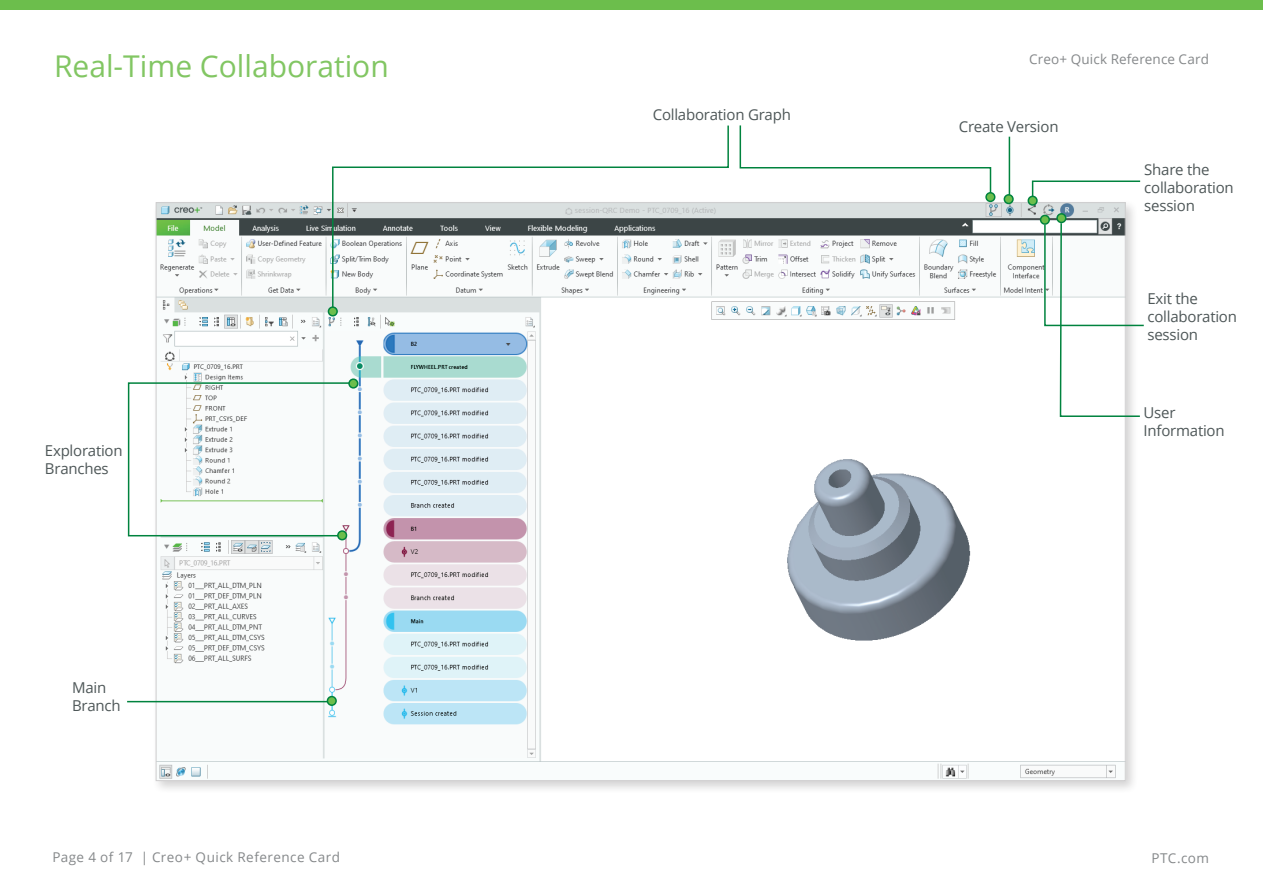
<style>
.page{position:relative;width:1263px;height:893px;background:#fff}
.page>*{position:absolute;margin:0;border:0;box-sizing:border-box;transform-origin:0 0}
.t1{font:30px "Open Sans";color:#82c663}
.t2{font:15px/18px "Open Sans";letter-spacing:-.015em;color:#4e5758}
.t3{font:13.5px "Open Sans";letter-spacing:.025em;color:#85888a}
</style>
<div class="page">
<div style="left:0;top:0;width:1263px;height:10px;background:#6cbe4c"></div>
<div style="left:152px;top:199px;width:987px;height:595px;background:#231f20;opacity:.2"></div>
<img style="left:158px;top:204px;width:966px;height:575px">
<hr style="left:127px;top:701px;width:204px;height:1px;background:#00833e">
<div style="left:327px;top:697px;width:9px;height:8px;background:#6cbe4c;border-radius:50%"></div>
<div style="left:327px;top:696px;width:10px;height:10px;border:2px solid #00833e;border-radius:50%"></div>
<svg style="left:127px;top:382px;width:229px;height:155px"></svg>
<div style="left:349px;top:379px;width:9px;height:9px;background:#6cbe4c;border-radius:50%"></div>
<div style="left:348px;top:378px;width:10px;height:11px;border:2px solid #00833e;border-radius:50%"></div>
<div style="left:338px;top:531px;width:8px;height:9px;background:#6cbe4c;border-radius:50%"></div>
<div style="left:337px;top:530px;width:10px;height:10px;border:2px solid #00833e;border-radius:50%"></div>
<svg style="left:1043px;top:222px;width:101px;height:196px"></svg>
<div style="left:1057px;top:214px;width:9px;height:8px;background:#6cbe4c;border-radius:50%"></div>
<div style="left:1056px;top:213px;width:10px;height:10px;border:2px solid #00833e;border-radius:50%"></div>
<div style="left:1040px;top:215px;width:9px;height:9px;background:#6cbe4c;border-radius:50%"></div>
<div style="left:1040px;top:215px;width:10px;height:10px;border:2px solid #00833e;border-radius:50%"></div>
<hr style="left:1009px;top:137px;width:1px;height:63px;background:#00833e">
<div style="left:1004px;top:195px;width:9px;height:8px;background:#6cbe4c;border-radius:50%"></div>
<div style="left:1003px;top:194px;width:11px;height:10px;border:2px solid #00833e;border-radius:50%"></div>
<svg style="left:1031px;top:180px;width:110px;height:22px"></svg>
<div style="left:1028px;top:196px;width:9px;height:9px;background:#6cbe4c;border-radius:50%"></div>
<div style="left:1027px;top:196px;width:11px;height:10px;border:2px solid #00833e;border-radius:50%"></div>
<svg style="left:739px;top:125px;width:253px;height:68px"></svg>
<div style="left:986px;top:193px;width:9px;height:8px;background:#6cbe4c;border-radius:50%"></div>
<div style="left:985px;top:192px;width:10px;height:10px;border:2px solid #00833e;border-radius:50%"></div>
<svg style="left:331px;top:125px;width:399px;height:188px"></svg>
<div style="left:328px;top:307px;width:9px;height:9px;background:#6cbe4c;border-radius:50%"></div>
<div style="left:328px;top:306px;width:10px;height:10px;border:2px solid #00833e;border-radius:50%"></div>
<h1 class="t1" style="left:54px;top:46px;width:336px">Real-Time Collaboration</h1>
<p class="t2" style="left:45px;top:441px;width:79px">Exploration<br>Branches</p>
<p class="t2" style="left:72px;top:678px;width:50px">Main<br>Branch</p>
<p class="t2" style="left:653px;top:105px;width:140px">Collaboration Graph</p>
<p class="t3" style="left:1029px;top:50px;width:181px">Creo+ Quick Reference Card</p>
<p class="t2" style="left:959px;top:117px;width:101px">Create Version</p>
<p class="t2" style="left:1144px;top:160px;width:91px">Share the collaboration session</p>
<p class="t2" style="left:1147px;top:289px;width:91px">Exit the collaboration session</p>
<p class="t2" style="left:1143px;top:403px;width:83px">User<br>Information</p>
<p class="t3" style="left:53px;top:848px;width:289px">Page 4 of 17 | Creo+ Quick Reference Card</p>
<p class="t3" style="left:1151px;top:848px;width:59px">PTC.com</p>
</div>
